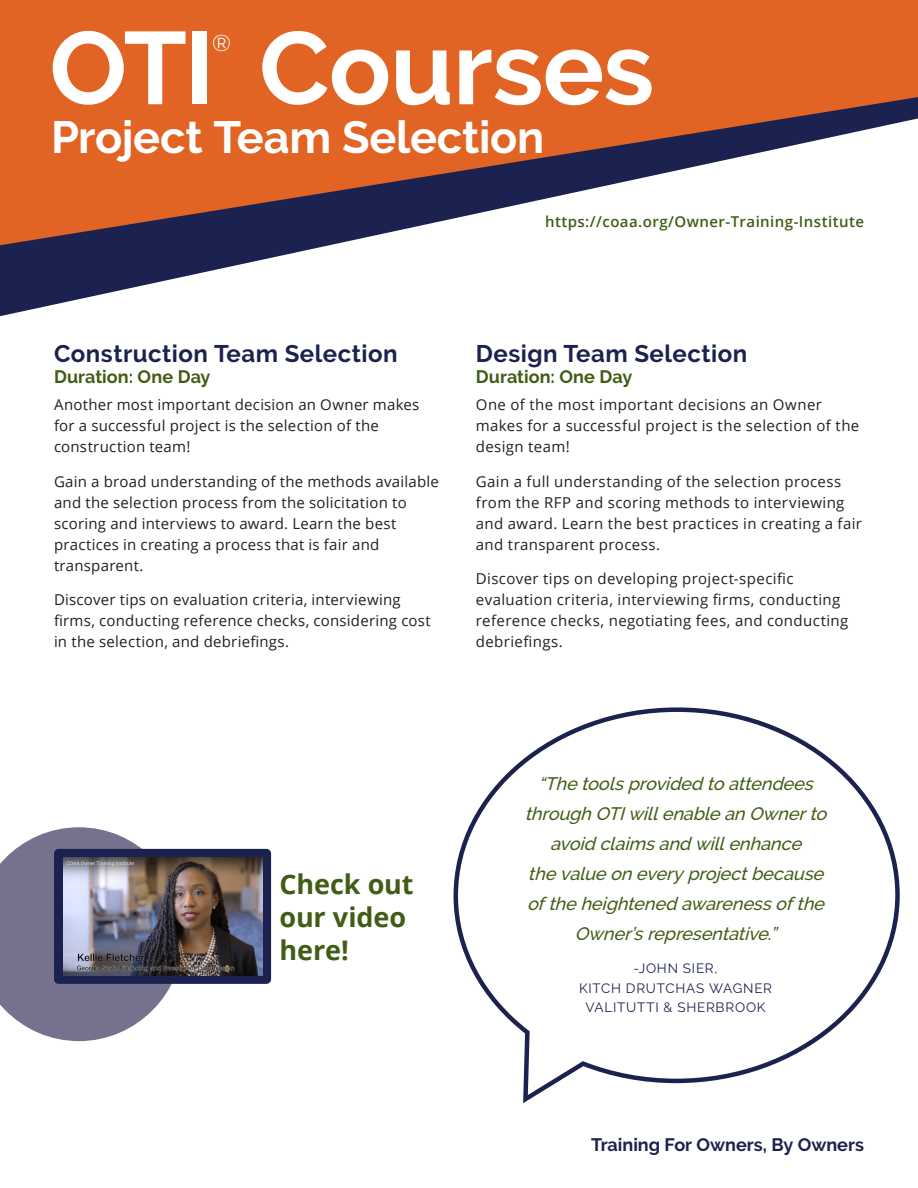
<style>
.page{position:relative;width:918px;height:1188px;background:#fff}
.page>*{position:absolute;margin:0;border:0;box-sizing:border-box;transform-origin:0 0}
.Head{font:700 102.6px "Raleway";letter-spacing:-.005em;color:#fff}
.Page_Title{font:700 45px "Raleway";letter-spacing:-.005em;color:#fff}
.Body{font:700 27px/33px "Open Sans";letter-spacing:-.005em;color:#405d15}
.Course_Main_Head{font:700 24px "Raleway";letter-spacing:.02em;color:#1c224f}
.Head-2{font:22.8px "Raleway";color:#fff}
.t1{font:italic 500 18px/30px "Raleway";color:#405d15;text-align:center}
.Course_Duration{font:700 18px "Raleway";letter-spacing:.005em;color:#405d15}
.t2{font:700 18px "Raleway";color:#1c224f}
.Body-2{font:15px/21px "Open Sans";letter-spacing:.025em;color:#231f20}
.t3{font:600 15px "Open Sans";letter-spacing:.03em;color:#405d15}
.Attribution{font:13.5px/19.5px "Raleway";letter-spacing:.06em;color:#1c224f;text-align:center}
</style>
<div class="page">
<svg style="left:0;top:827px;width:184px;height:214px"></svg>
<svg style="left:0;top:245px;width:330px;height:71px;fill:#1c224f"></svg>
<svg style="left:0;top:0;width:918px;height:245px;fill:#e16425"></svg>
<svg style="left:453px;top:707px;width:447px;height:396px"></svg>
<svg style="left:54px;top:849px;width:217px;height:135px;background:#212650"></svg>
<img style="left:63px;top:858px;width:199px;height:117px">
<p class="Head" style="left:50px;top:10px;width:606px">OTI Courses</p>
<p class="Head-2" style="left:212px;top:29px;width:20px">®</p>
<p class="Page_Title" style="left:51px;top:111px;width:495px">Project Team Selection</p>
<p class="t3" style="left:545px;top:211px;width:320px">https://coaa.org/Owner-Training-Institute</p>
<p class="Course_Main_Head" style="left:54px;top:340px;width:345px">Construction Team Selection</p>
<p class="Course_Duration" style="left:54px;top:366px;width:158px">Duration: One Day</p>
<p class="Body-2" style="left:54px;top:394px;width:367px">Another most important decision an Owner makes for a successful project is the selection of the construction team!</p>
<p class="Body-2" style="left:54px;top:471px;width:386px">Gain a broad understanding of the methods available and the selection process from the solicitation to scoring and interviews to award. Learn the best practices in creating a process that is fair and transparent.</p>
<p class="Body-2" style="left:54px;top:589px;width:378px">Discover tips on evaluation criteria, interviewing firms, conducting reference checks, considering cost in the selection, and debriefings.</p>
<p class="Course_Main_Head" style="left:476px;top:340px;width:273px">Design Team Selection</p>
<p class="Course_Duration" style="left:476px;top:366px;width:158px">Duration: One Day</p>
<p class="Body-2" style="left:476px;top:394px;width:385px">One of the most important decisions an Owner makes for a successful project is the selection of the design team!</p>
<p class="Body-2" style="left:476px;top:471px;width:388px">Gain a full understanding of the selection process from the RFP and scoring methods to interviewing and award. Learn the best practices in creating a fair and transparent process.</p>
<p class="Body-2" style="left:476px;top:568px;width:374px">Discover tips on developing project-specific evaluation criteria, interviewing firms, conducting reference checks, negotiating fees, and conducting debriefings.</p>
<p class="Body" style="left:280px;top:867px;width:135px">Check out our video here!</p>
<p class="t1" style="left:525px;top:769px;width:309px">“The toolsprovided to attendees through OTIwillenable an Ownerto avoid claimsand willenhance<br>the value on everyprojectbecause ofthe heightened awarenessofthe<br>Owner’srepresentative.”</p>
<p class="Attribution" style="left:579px;top:959px;width:195px">-JOHN SIER,<br>KITCH DRUTCHAS WAGNER<br>VALITUTTI &amp; SHERBROOK</p>
<p class="t2" style="left:591px;top:1134px;width:274px">Training For Owners, By Owners</p>
</div>
